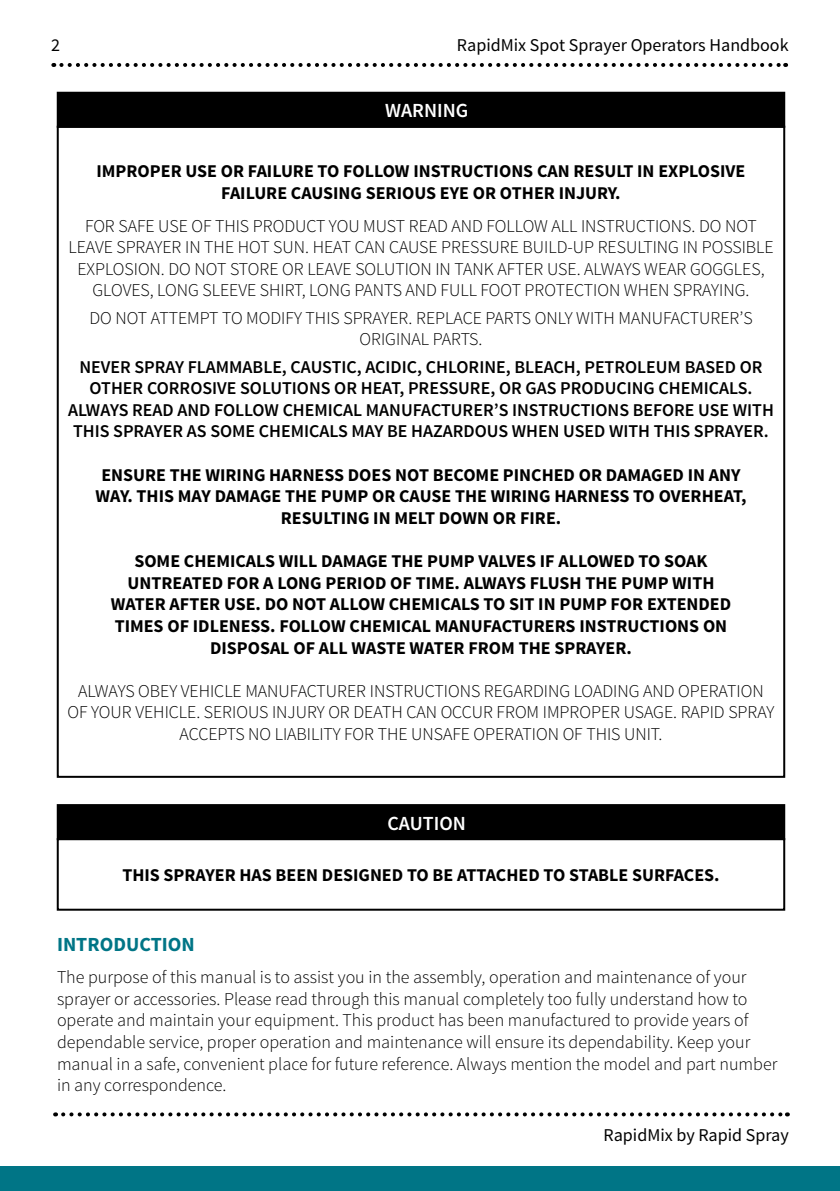
<style>
.page{position:relative;width:840px;height:1191px;background:#fff}
.page>*{position:absolute;margin:0;border:0;box-sizing:border-box;transform-origin:0 0}
.t1{font:600 20px "Source Sans Pro";color:#fff}
.t2{font:700 20px "Source Sans Pro";color:#007586}
.t3{font:300 18px/21.6px "Source Sans Pro";color:#000;text-align:center}
.t4{font:700 18px/21.6px "Source Sans Pro";color:#000;text-align:center}
.t5{font:600 18px/21.6px "Source Sans Pro";color:#000;text-align:center}
.t6{font:18px "Source Sans Pro";color:#000}
</style>
<div class="page">
<div style="left:0;top:1166px;width:839px;height:25px;background:#007586"></div>
<svg style="left:61px;top:63px;width:724px;height:4px"></svg>
<svg style="left:63px;top:1112px;width:724px;height:4px"></svg>
<div style="left:58px;top:93px;width:725px;height:34px;background:#000"></div>
<div style="left:57px;top:92px;width:727px;height:36px;border:2px solid #000"></div>
<div style="left:58px;top:805px;width:725px;height:34px;background:#000"></div>
<div style="left:57px;top:804px;width:727px;height:36px;border:2px solid #000"></div>
<div style="left:57px;top:838px;width:727px;height:72px;border:2px solid #000"></div>
<p class="t6" style="left:51px;top:33px;width:10px">2</p>
<p class="t6" style="left:456px;top:33px;width:333px">RapidMix Spot Sprayer Operators Handbook</p>
<p class="t1" style="left:385px;top:98px;width:85px">WARNING</p>
<p class="t4" style="left:96px;top:161px;width:650px">IMPROPER USE OR FAILURE TO FOLLOW INSTRUCTIONS CAN RESULT IN EXPLOSIVE<br>FAILURE CAUSING SERIOUS EYE OR OTHER INJURY.</p>
<p class="t3" style="left:68px;top:215px;width:706px">FOR SAFE USE OF THIS PRODUCT YOU MUST READ AND FOLLOW ALL INSTRUCTIONS. DO NOT LEAVE SPRAYER IN THE HOT SUN. HEAT CAN CAUSE PRESSURE BUILD-UP RESULTING IN POSSIBLE EXPLOSION. DO NOT STORE OR LEAVE SOLUTION IN TANK AFTER USE. ALWAYS WEAR GOGGLES, GLOVES, LONG SLEEVE SHIRT, LONG PANTS AND FULL FOOT PROTECTION WHEN SPRAYING.</p>
<p class="t3" style="left:89px;top:307px;width:664px">DO NOT ATTEMPT TO MODIFY THIS SPRAYER. REPLACE PARTS ONLY WITH MANUFACTURER’S<br>ORIGINAL PARTS.</p>
<p class="t5" style="left:68px;top:356px;width:707px">NEVER SPRAY FLAMMABLE, CAUSTIC, ACIDIC, CHLORINE, BLEACH, PETROLEUM BASED OR OTHER CORROSIVE SOLUTIONS OR HEAT, PRESSURE, OR GAS PRODUCING CHEMICALS.<br>ALWAYS READ AND FOLLOW CHEMICAL MANUFACTURER’S INSTRUCTIONS BEFORE USE WITH THIS SPRAYER AS SOME CHEMICALS MAY BE HAZARDOUS WHEN USED WITH THIS SPRAYER.</p>
<p class="t4" style="left:95px;top:464px;width:652px">ENSURE THE WIRING HARNESS DOES NOT BECOME PINCHED OR DAMAGED IN ANY<br>WAY. THIS MAY DAMAGE THE PUMP OR CAUSE THE WIRING HARNESS TO OVERHEAT,<br>RESULTING IN MELT DOWN OR FIRE.</p>
<p class="t4" style="left:111px;top:551px;width:621px">SOME CHEMICALS WILL DAMAGE THE PUMP VALVES IF ALLOWED TO SOAK UNTREATED FOR A LONG PERIOD OF TIME. ALWAYS FLUSH THE PUMP WITH WATER AFTER USE. DO NOT ALLOW CHEMICALS TO SIT IN PUMP FOR EXTENDED TIMES OF IDLENESS. FOLLOW CHEMICAL MANUFACTURERS INSTRUCTIONS ON DISPOSAL OF ALL WASTE WATER FROM THE SPRAYER.</p>
<p class="t3" style="left:67px;top:680px;width:708px">ALWAYS OBEY VEHICLE MANUFACTURER INSTRUCTIONS REGARDING LOADING AND OPERATION<br>OF YOUR VEHICLE. SERIOUS INJURY OR DEATH CAN OCCUR FROM IMPROPER USAGE. RAPID SPRAY<br>ACCEPTS NO LIABILITY FOR THE UNSAFE OPERATION OF THIS UNIT.</p>
<p class="t1" style="left:387px;top:810px;width:80px">CAUTION</p>
<p class="t4" style="left:122px;top:865px;width:598px">THIS SPRAYER HAS BEEN DESIGNED TO BE ATTACHED TO STABLE SURFACES.</p>
<p class="t2" style="left:57px;top:931px;width:139px">INTRODUCTION</p>
<p class="t3" style="left:57px;top:966px;width:721px;text-align:left">The purpose of this manual is to assist you in the assembly, operation and maintenance of your sprayer or accessories. Please read through this manual completely too fully understand how to operate and maintain your equipment. This product has been manufactured to provide years of dependable service, proper operation and maintenance will ensure its dependability. Keep your manual in a safe, convenient place for future reference. Always mention the model and part number in any correspondence.</p>
<p class="t6" style="left:603px;top:1123px;width:187px">RapidMix by Rapid Spray</p>
</div>
